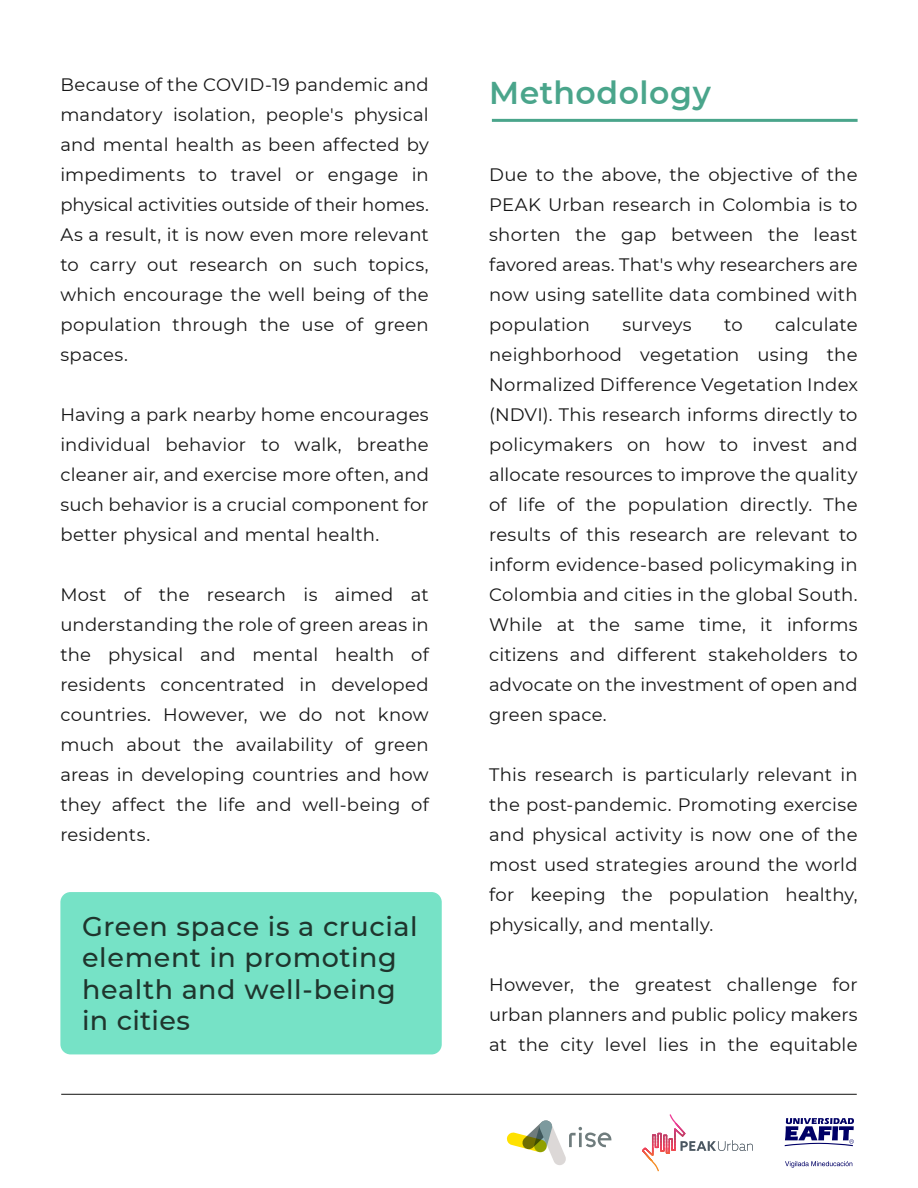
<style>
.page{position:relative;width:918px;height:1188px;background:#fff}
.page>*{position:absolute;margin:0;border:0;box-sizing:border-box;transform-origin:0 0}
.t1{font:600 31.5px "Montserrat";letter-spacing:.015em;color:#4aa58b}
.t2{font:500 27px/31.5px "Montserrat";letter-spacing:.02em;color:#1f352d}
.t3{font:18px/30px "Montserrat";letter-spacing:.01em;color:#161616;text-align:justify}
</style>
<div class="page">
<hr style="left:61px;top:1094px;width:796px;height:1px;background:#1d1d1b">
<hr style="left:492px;top:119px;width:366px;height:3px;background:#4aa58b">
<div style="left:60px;top:892px;width:382px;height:162px;background:#76e2c6;border-radius:10px"></div>
<svg style="left:507px;top:1120px;width:104px;height:45px"></svg>
<svg style="left:651px;top:1161px;width:8px;height:10px"></svg>
<hr style="left:642px;top:1160px;width:43px;height:1px;background:#f58721">
<hr style="left:642px;top:1159px;width:43px;height:1px;background:#f48126">
<hr style="left:642px;top:1158px;width:43px;height:1px;background:#f47b2b">
<hr style="left:642px;top:1157px;width:43px;height:1px;background:#f37530">
<hr style="left:642px;top:1156px;width:43px;height:1px;background:#f26e36">
<hr style="left:642px;top:1155px;width:43px;height:1px;background:#f2683b">
<hr style="left:642px;top:1154px;width:43px;height:1px;background:#f1613f">
<hr style="left:642px;top:1153px;width:43px;height:1px;background:#f15b44">
<hr style="left:642px;top:1152px;width:43px;height:1px;background:#f05549">
<hr style="left:642px;top:1151px;width:43px;height:1px;background:#f04f4e">
<hr style="left:642px;top:1150px;width:43px;height:1px;background:#ef4953">
<hr style="left:642px;top:1149px;width:43px;height:1px;background:#ee4358">
<hr style="left:642px;top:1148px;width:43px;height:1px;background:#ee3f5b">
<hr style="left:642px;top:1147px;width:43px;height:1px;background:#ea3f5c">
<hr style="left:642px;top:1146px;width:43px;height:1px;background:#e63f5d">
<hr style="left:642px;top:1145px;width:43px;height:1px;background:#e33f5d">
<hr style="left:642px;top:1144px;width:43px;height:1px;background:#df3f5e">
<hr style="left:642px;top:1143px;width:43px;height:1px;background:#db3f5f">
<hr style="left:642px;top:1142px;width:43px;height:1px;background:#d73e60">
<hr style="left:642px;top:1141px;width:43px;height:1px;background:#d33e60">
<hr style="left:642px;top:1140px;width:43px;height:1px;background:#cf3e61">
<hr style="left:642px;top:1139px;width:43px;height:1px;background:#cc3e62">
<hr style="left:642px;top:1138px;width:43px;height:1px;background:#c83e63">
<hr style="left:642px;top:1137px;width:43px;height:1px;background:#c43e63">
<hr style="left:642px;top:1136px;width:43px;height:1px;background:#c13e64">
<hr style="left:642px;top:1135px;width:43px;height:1px;background:#c43e67">
<hr style="left:642px;top:1134px;width:43px;height:1px;background:#c73e6b">
<hr style="left:642px;top:1133px;width:43px;height:1px;background:#cb3e6f">
<hr style="left:642px;top:1132px;width:43px;height:1px;background:#cf3d73">
<hr style="left:642px;top:1131px;width:43px;height:1px;background:#d23d77">
<hr style="left:642px;top:1130px;width:43px;height:1px;background:#d63d7b">
<hr style="left:642px;top:1129px;width:43px;height:1px;background:#da3d80">
<hr style="left:642px;top:1128px;width:43px;height:1px;background:#dd3d84">
<hr style="left:642px;top:1127px;width:43px;height:1px;background:#e13d88">
<hr style="left:642px;top:1126px;width:43px;height:1px;background:#e53c8c">
<hr style="left:642px;top:1125px;width:43px;height:1px;background:#e83c90">
<hr style="left:642px;top:1124px;width:43px;height:1px;background:#ec3c94">
<hr style="left:642px;top:1123px;width:43px;height:1px;background:#ed3c95">
<svg style="left:669px;top:1114px;width:8px;height:9px"></svg>
<svg style="left:681px;top:1140px;width:72px;height:11px"></svg>
<svg style="left:785px;top:1161px;width:67px;height:7px"></svg>
<svg style="left:785px;top:1118px;width:69px;height:28px"></svg>
<p class="t3" style="left:60px;top:69px;width:370px">Because of the COVID-19 pandemic and mandatory isolation, people's physical and mental health as been affected by impediments to travel or engage in physical activities outside of their homes.<br>As a result, it is now even more relevant to carry out research on such topics, which encourage the well being of the population through the use of green spaces.</p>
<p class="t3" style="left:60px;top:399px;width:370px">Having a park nearby home encourages individual behavior to walk, breathe cleaner air, and exercise more often, and such behavior is a crucial component for better physical and mental health.</p>
<p class="t3" style="left:60px;top:579px;width:370px">Most of the research is aimed at understanding the role of green areas in the physical and mental health of residents concentrated in developed countries. However, we do not know much about the availability of green areas in developing countries and how they affect the life and well-being of residents.</p>
<h2 class="t2" style="left:82px;top:909px;width:337px">Green space is a crucial element in promoting health and well-being in cities</h2>
<h1 class="t1" style="left:489px;top:71px;width:223px">Methodology</h1>
<p class="t3" style="left:489px;top:159px;width:370px">Due to the above, the objective of the PEAK Urban research in Colombia is to shorten the gap between the least favored areas. That's why researchers are now using satellite data combined with population</p>
<p class="t3" style="left:489px;top:309px;width:370px;text-indent:286px">calculate neighborhood vegetation using the Normalized Difference Vegetation Index (NDVI). This research informs directly to policymakers on how to invest and allocate resources to improve the quality of life of the population directly. The results of this research are relevant to inform evidence-based policymaking in Colombia and cities in the global South.<br>While at the same time, it informs citizens and different stakeholders to advocate on the investment of open and green space.</p>
<p class="t3" style="left:622px;top:309px;width:71px">surveys</p>
<p class="t3" style="left:724px;top:309px;width:20px">to</p>
<p class="t3" style="left:489px;top:759px;width:370px">This research is particularly relevant in the post-pandemic. Promoting exercise and physical activity is now one of the most used strategies around the world for keeping the population healthy, physically, and mentally.</p>
<p class="t3" style="left:489px;top:969px;width:370px">However, the greatest challenge for urban planners and public policy makers at the city level lies in the equitable</p>
</div>
